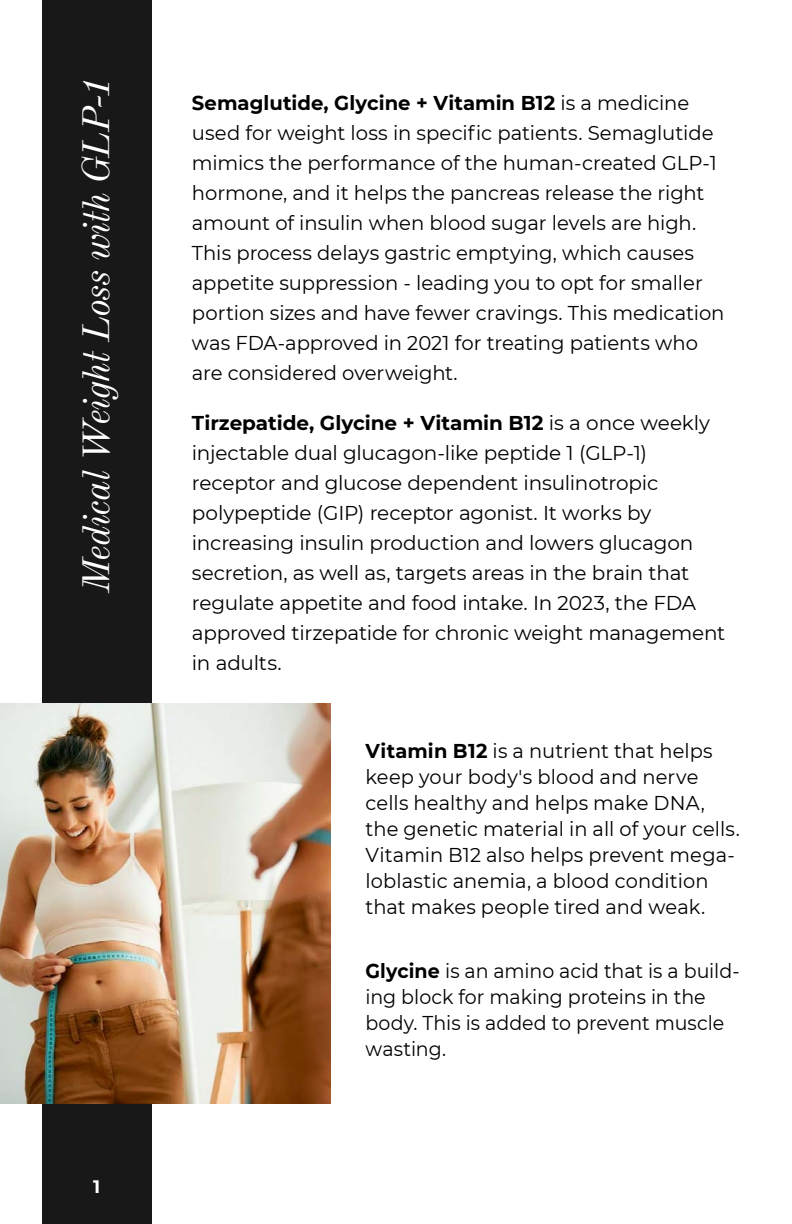
<style>
.page{position:relative;width:792px;height:1224px;background:#fff}
.page>*{position:absolute;margin:0;border:0;box-sizing:border-box;transform-origin:0 0}
.t1{font:italic 38px "Old Standard TT";letter-spacing:-.025em;color:#fff}
.t2{font:20px/30px "Montserrat";letter-spacing:-.005em;color:#000}
.t3{font:20px/26px "Montserrat";letter-spacing:-.005em;color:#000;scale:.95 1}
.t4{font:700 18px "Montserrat";color:#fff}
.s1{font-weight:700}
</style>
<div class="page">
<div style="left:42px;top:0;width:109px;height:1224px;background:#181818"></div>
<img style="left:0;top:703px;width:331px;height:400px">
<h1 class="t1" style="left:67px;top:593px;width:518px;rotate:-90deg">Medical Weight Loss with GLP-1</h1>
<p class="t4" style="left:93px;top:1174px;width:9px">1</p>
<p class="t2" style="left:192px;top:87px;width:534px"><span class="s1">Semaglutide, Glycine + Vitamin B12</span> is a medicine used for weight loss in specific patients. Semaglutide mimics the performance of the human-created GLP-1 hormone, and it helps the pancreas release the right amount of insulin when blood sugar levels are high.<br>This process delays gastric emptying, which causes appetite suppression - leading you to opt for smaller portion sizes and have fewer cravings. This medication was FDA-approved in 2021 for treating patients who are considered overweight.</p>
<p class="t2" style="left:192px;top:407px;width:535px"><span class="s1">Tirzepatide, Glycine + Vitamin B12</span> is a once weekly injectable dual glucagon-like peptide 1 (GLP-1) receptor and glucose dependent insulinotropic polypeptide (GIP) receptor agonist. It works by increasing insulin production and lowers glucagon secretion, as well as, targets areas in the brain that regulate appetite and food intake. In 2023, the FDA approved tirzepatide for chronic weight management in adults.</p>
<p class="t2" style="left:366px;top:737px;width:376px;line-height:26px"><span class="s1">Vitamin B12</span> is a nutrient that helps keep your body's blood and nerve cells healthy and helps make DNA, the genetic material in all of your cells.<br>Vitamin B12 also helps prevent mega&shy;loblastic anemia, a blood condition that makes people tired and weak.</p>
<p class="t3" style="left:366px;top:957px;width:395px"><span class="s1">Glycine</span> is an amino acid that is a build&shy;ing block for making proteins in the body. This is added to prevent muscle wasting.</p>
</div>
